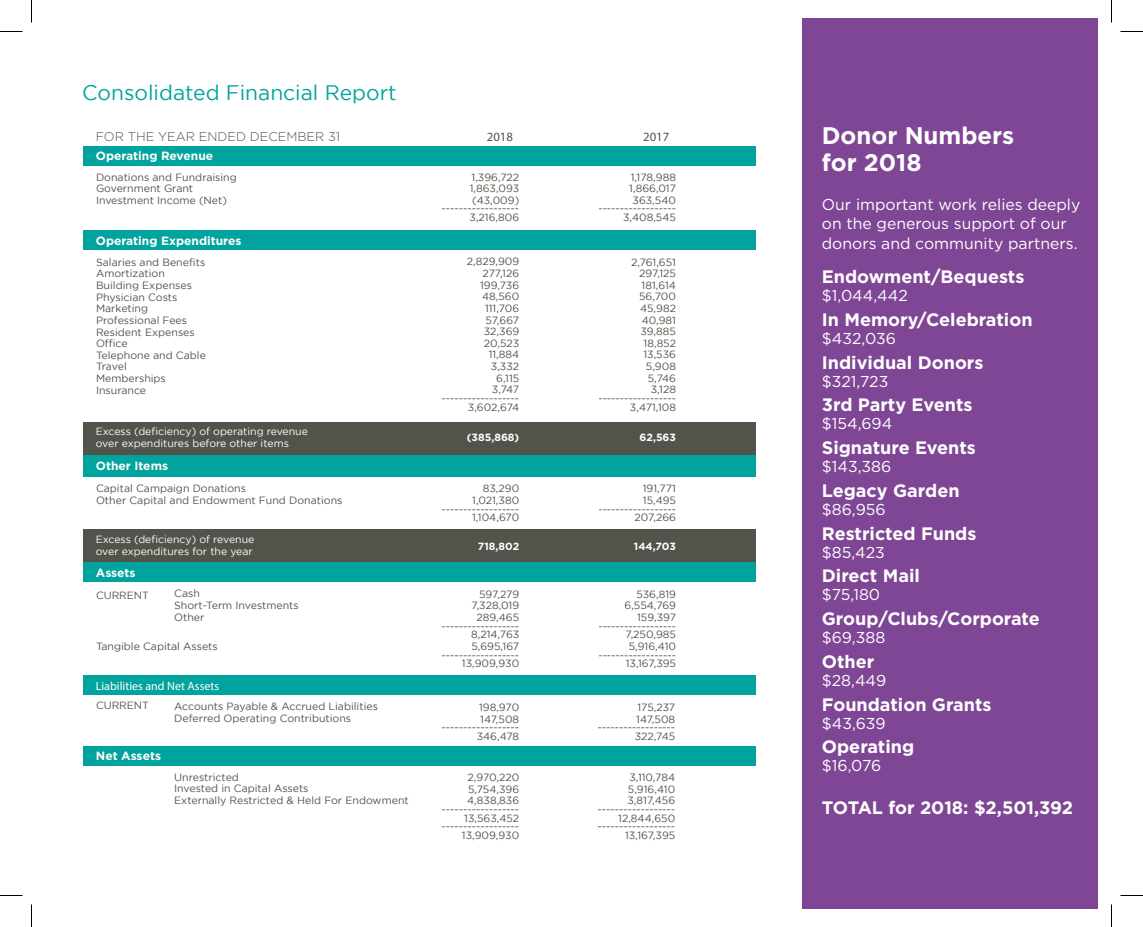
<style>
.page{position:relative;width:1143px;height:927px;background:#fff}
.page>*{position:absolute;margin:0;border:0;box-sizing:border-box;transform-origin:0 0}
.t1{font:700 24px "Gotham";color:#fff}
.t2{font:21px "Gotham";color:#00a39d}
.t3{font:700 18px "Gotham";color:#fff}
.t4{font:15.75px/19.5px "Gotham";color:#fff}
.t5{font:300 12.6px "Gotham";color:#52534a}
.t6{font:700 12.6px "Gotham";color:#52534a}
.t7{font:700 11.85px "Gotham";color:#fff}
.t8{font:700 11.85px "Gotham";color:#fff}
.t9{font:10.5px/11.6px "Gotham";color:#52534a;text-align:right}
.t10{font:10.5px/11.9px "Gotham";color:#fff}
.t11{font:700 10.5px "Gotham";color:#fff}
</style>
<div class="page">
<div style="left:83px;top:146px;width:672px;height:19px;background:#00a39d"></div>
<div style="left:83px;top:231px;width:672px;height:19px;background:#00a39d"></div>
<div style="left:83px;top:454px;width:672px;height:22px;background:#00a39d"></div>
<div style="left:83px;top:422px;width:672px;height:32px;background:#52534a"></div>
<div style="left:83px;top:562px;width:672px;height:20px;background:#00a39d"></div>
<div style="left:83px;top:530px;width:672px;height:32px;background:#52534a"></div>
<div style="left:83px;top:676px;width:672px;height:19px;background:#00a39d"></div>
<div style="left:83px;top:747px;width:672px;height:19px;background:#00a39d"></div>
<div style="left:802px;top:18px;width:309px;height:891px;background:#7f4695"></div>
<div style="left:1098px;top:18px;width:27px;height:891px;background:#fff"></div>
<svg style="left:0;top:31px;width:22px;height:1px"></svg>
<svg style="left:1120px;top:31px;width:23px;height:1px"></svg>
<svg style="left:0;top:895px;width:22px;height:1px"></svg>
<svg style="left:1120px;top:895px;width:23px;height:1px"></svg>
<svg style="left:31px;top:0;width:1px;height:22px"></svg>
<svg style="left:31px;top:904px;width:1px;height:23px"></svg>
<svg style="left:1111px;top:0;width:1px;height:22px"></svg>
<svg style="left:1111px;top:904px;width:1px;height:23px"></svg>
<p class="t2" style="left:82px;top:81px;width:316px">Consolidated Financial Report</p>
<p class="t5" style="left:96px;top:129px;width:246px">FOR THE YEAR ENDED DECEMBER 31</p>
<p class="t6" style="left:487px;top:129px;width:28px">2018</p>
<p class="t6" style="left:643px;top:129px;width:28px">2017</p>
<p class="t7" style="left:96px;top:149px;width:119px">Operating Revenue</p>
<p class="t9" style="left:96px;top:171px;width:142px;text-align:left">Donations and Fundraising<br>Government Grant<br>Investment Income (Net)</p>
<p class="t7" style="left:96px;top:234px;width:147px">Operating Expenditures</p>
<p class="t9" style="left:96px;top:256px;width:111px;text-align:left">Salaries and Benefits<br>Amortization<br>Building Expenses<br>Physician Costs<br>Marketing<br>Professional Fees<br>Resident Expenses<br>Office<br>Telephone and Cable<br>Travel<br>Memberships<br>Insurance</p>
<p class="t10" style="left:96px;top:425px;width:214px">Excess (deficiency) of operating revenue over expenditures before other items</p>
<p class="t7" style="left:96px;top:459px;width:74px">Other Items</p>
<p class="t9" style="left:96px;top:482px;width:248px;text-align:left">Capital Campaign Donations<br>Other Capital and Endowment Fund Donations</p>
<p class="t10" style="left:96px;top:533px;width:160px">Excess (deficiency) of revenue over expenditures for the year</p>
<p class="t7" style="left:96px;top:566px;width:41px">Assets</p>
<p class="t9" style="left:174px;top:588px;width:126px;text-align:left">Cash<br>Short-Term Investments<br>Other</p>
<p class="t9" style="left:96px;top:640px;width:123px">Tangible Capital Assets</p>
<p class="t9" style="left:96px;top:590px;width:55px">CURRENT</p>
<p class="t8" style="left:96px;top:678px;width:125px">Liabilities and Net Assets</p>
<p class="t9" style="left:96px;top:700px;width:55px">CURRENT</p>
<p class="t7" style="left:96px;top:749px;width:67px">Net Assets</p>
<p class="t9" style="left:174px;top:701px;width:205px;text-align:left">Accounts Payable &amp; Accrued Liabilities<br>Deferred Operating Contributions</p>
<p class="t9" style="left:174px;top:771px;width:236px;text-align:left">Unrestricted<br>Invested in Capital Assets<br>Externally Restricted &amp; Held For Endowment</p>
<p class="t9" style="left:470px;top:171px;width:51px;text-align:justify">1,396,722<br>1,863,093 (43,009)</p>
<p class="t9" style="left:442px;top:204px;width:79px;line-height:8.7px">------------------<br>3,216,806</p>
<p class="t9" style="left:629px;top:171px;width:48px;text-align:center">1,178,988<br>1,866,017<br>363,540</p>
<p class="t9" style="left:598px;top:204px;width:79px;line-height:8.7px">------------------<br>3,408,545</p>
<p class="t9" style="left:467px;top:256px;width:54px">2,829,909<br>277,126<br>199,736<br>48,560<br>111,706<br>57,667<br>32,369<br>20,523<br>11,884<br>3,332<br>6,115<br>3,747</p>
<p class="t9" style="left:442px;top:394px;width:79px;line-height:8.7px">------------------<br>3,602,674</p>
<p class="t11" style="left:467px;top:431px;width:54px">(385,868)</p>
<p class="t11" style="left:640px;top:431px;width:38px">62,563</p>
<p class="t9" style="left:631px;top:256px;width:46px">2,761,651<br>297,125<br>181,614<br>56,700<br>45,982<br>40,981<br>39,885<br>18,852<br>13,536<br>5,908<br>5,746<br>3,128</p>
<p class="t9" style="left:598px;top:394px;width:79px;line-height:8.7px">------------------<br>3,471,108</p>
<p class="t9" style="left:472px;top:483px;width:49px">83,290<br>1,021,380</p>
<p class="t9" style="left:442px;top:504px;width:79px;line-height:8.7px">------------------<br>1,104,670</p>
<p class="t9" style="left:643px;top:483px;width:35px;text-align:left">191,771<br>15,495</p>
<p class="t9" style="left:598px;top:504px;width:79px;line-height:8.7px">------------------<br>207,266</p>
<p class="t11" style="left:478px;top:540px;width:43px">718,802</p>
<p class="t11" style="left:634px;top:540px;width:44px">144,703</p>
<p class="t9" style="left:471px;top:588px;width:49px">597,279<br>7,328,019<br>289,465</p>
<p class="t9" style="left:442px;top:621px;width:79px;line-height:8.7px">------------------<br>8,214,763</p>
<p class="t9" style="left:442px;top:642px;width:79px;line-height:8.7px">5,695,167 ------------------<br>13,909,930</p>
<p class="t9" style="left:479px;top:701px;width:42px;text-align:left">198,970<br>147,508</p>
<p class="t9" style="left:442px;top:723px;width:79px;line-height:8.7px">------------------<br>346,478</p>
<p class="t9" style="left:467px;top:772px;width:54px;text-align:justify">2,970,220<br>5,754,396<br>4,838,836</p>
<p class="t9" style="left:442px;top:805px;width:79px;line-height:8.7px">------------------<br>13,563,452 ------------------<br>13,909,930</p>
<p class="t9" style="left:625px;top:588px;width:53px">536,819<br>6,554,769<br>159,397</p>
<p class="t9" style="left:598px;top:621px;width:79px;line-height:8.7px">------------------<br>7,250,985</p>
<p class="t9" style="left:598px;top:642px;width:79px;line-height:8.7px">5,916,410 ------------------<br>13,167,395</p>
<p class="t9" style="left:636px;top:701px;width:41px;text-align:left">175,237<br>147,508</p>
<p class="t9" style="left:598px;top:723px;width:79px;line-height:8.7px">------------------<br>322,745</p>
<p class="t9" style="left:628px;top:772px;width:49px;text-align:justify">3,110,784<br>5,916,410<br>3,817,456</p>
<p class="t9" style="left:598px;top:805px;width:79px;line-height:8.7px">------------------<br>12,844,650 ------------------<br>13,167,395</p>
<p class="t1" style="left:822px;top:121px;width:194px">Donor Numbers</p>
<p class="t1" style="left:822px;top:148px;width:101px">for 2018</p>
<p class="t4" style="left:822px;top:194px;width:260px">Our important work relies deeply on the generous support of our donors and community partners.</p>
<p class="t3" style="left:822px;top:266px;width:204px">Endowment/Bequests</p>
<p class="t4" style="left:822px;top:285px;width:88px">$1,044,442</p>
<p class="t3" style="left:822px;top:309px;width:212px">In Memory/Celebration</p>
<p class="t4" style="left:822px;top:328px;width:76px">$432,036</p>
<p class="t3" style="left:822px;top:352px;width:163px">Individual Donors</p>
<p class="t4" style="left:822px;top:371px;width:68px">$321,723</p>
<p class="t3" style="left:822px;top:394px;width:152px">3rd Party Events</p>
<p class="t4" style="left:822px;top:414px;width:72px">$154,694</p>
<p class="t3" style="left:822px;top:437px;width:156px">Signature Events</p>
<p class="t4" style="left:822px;top:456px;width:71px">$143,386</p>
<p class="t3" style="left:822px;top:480px;width:139px">Legacy Garden</p>
<p class="t4" style="left:822px;top:499px;width:65px">$86,956</p>
<p class="t3" style="left:822px;top:523px;width:156px">Restricted Funds</p>
<p class="t4" style="left:822px;top:542px;width:65px">$85,423</p>
<p class="t3" style="left:822px;top:565px;width:100px">Direct Mail</p>
<p class="t4" style="left:822px;top:585px;width:60px">$75,180</p>
<p class="t3" style="left:822px;top:608px;width:219px">Group/Clubs/Corporate</p>
<p class="t4" style="left:822px;top:627px;width:65px">$69,388</p>
<p class="t3" style="left:822px;top:651px;width:54px">Other</p>
<p class="t4" style="left:822px;top:670px;width:66px">$28,449</p>
<p class="t3" style="left:822px;top:694px;width:171px">Foundation Grants</p>
<p class="t4" style="left:822px;top:713px;width:65px">$43,639</p>
<p class="t3" style="left:822px;top:736px;width:94px">Operating</p>
<p class="t4" style="left:822px;top:756px;width:61px">$16,076</p>
<p class="t3" style="left:822px;top:797px;width:253px">TOTAL for 2018: $2,501,392</p>
</div>
